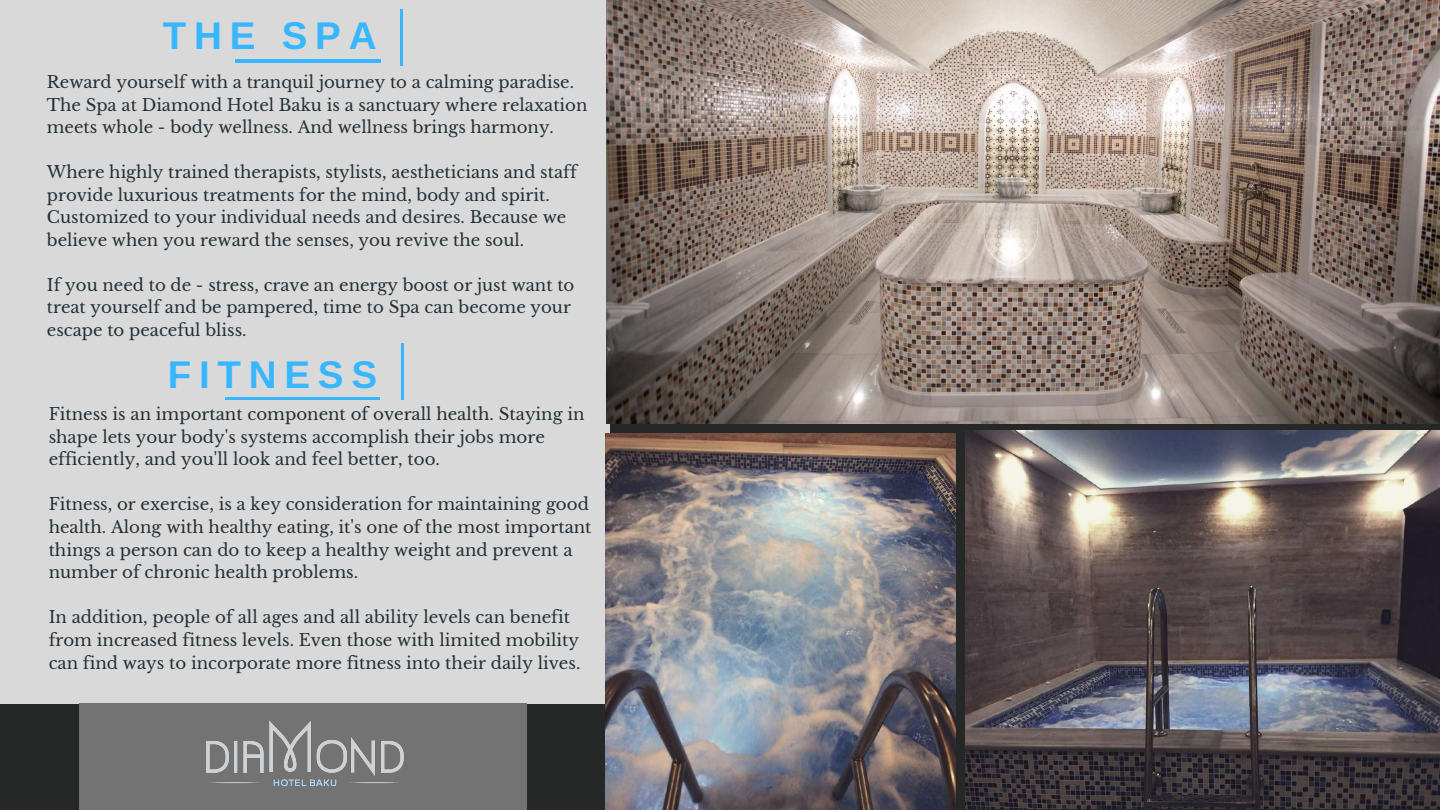
<style>
.page{position:relative;width:1440px;height:810px;background:#252827}
.page>*{position:absolute;margin:0;border:0;box-sizing:border-box;transform-origin:0 0}
.t1{font:700 38.6px "Arimo";letter-spacing:.2em;color:#38b6ff}
.t2{font:16.6px/22.6px "Libre Baskerville";color:#233038}
.t3{font:16.5px/22.5px "Libre Baskerville";color:#233038}
</style>
<div class="page">
<div style="left:0;top:0;width:610px;height:703px;background:#d9d9d9"></div>
<img style="left:607px;top:0;width:833px;height:424px">
<div style="left:79px;top:703px;width:448px;height:107px;background:#737373"></div>
<hr style="left:235px;top:60px;width:146px;height:3px;background:#38b6ff">
<hr style="left:226px;top:397px;width:154px;height:3px;background:#38b6ff">
<img style="left:606px;top:434px;width:350px;height:376px">
<img style="left:966px;top:431px;width:474px;height:377px">
<hr style="left:401px;top:344px;width:3px;height:56px;background:#38b6ff">
<hr style="left:400px;top:10px;width:3px;height:56px;background:#38b6ff">
<img style="left:206px;top:720px;width:198px;height:66px">
<h1 class="t1" style="left:163px;top:14px;width:215px">THE SPA</h1>
<p class="t3" style="left:47px;top:71px;width:542px">Reward yourself with a tranquil journey to a calming paradise.<br>The Spa at Diamond Hotel Baku is a sanctuary where relaxation meets whole - body wellness. And wellness brings harmony.</p>
<p class="t3" style="left:47px;top:161px;width:531px">Where highly trained therapists, stylists, aestheticians and staff provide luxurious treatments for the mind, body and spirit.<br>Customized to your individual needs and desires. Because we believe when you reward the senses, you revive the soul.</p>
<p class="t3" style="left:47px;top:274px;width:529px">If you need to de - stress, crave an energy boost or just want to treat yourself and be pampered, time to Spa can become your escape to peaceful bliss.</p>
<h1 class="t1" style="left:168px;top:353px;width:211px">FITNESS</h1>
<p class="t2" style="left:49px;top:403px;width:537px">Fitness is an important component of overall health. Staying in shape lets your body's systems accomplish their jobs more efficiently, and you'll look and feel better, too.</p>
<p class="t2" style="left:49px;top:493px;width:544px">Fitness, or exercise, is a key consideration for maintaining good health. Along with healthy eating, it's one of the most important things a person can do to keep a healthy weight and prevent a number of chronic health problems.</p>
<p class="t2" style="left:49px;top:606px;width:533px">In addition, people of all ages and all ability levels can benefit from increased fitness levels. Even those with limited mobility can find ways to incorporate more fitness into their daily lives.</p>
</div>
